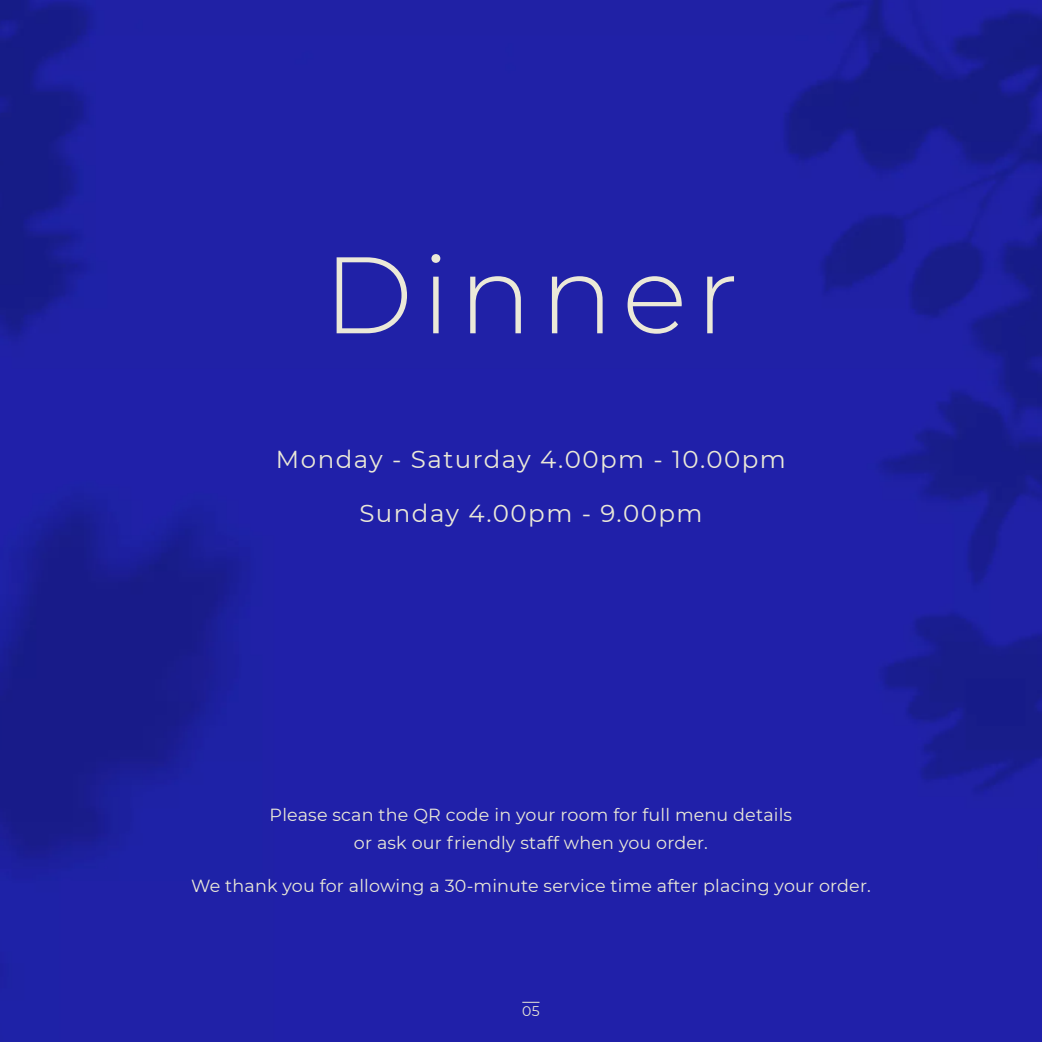
<style>
.page{position:relative;width:1042px;height:1042px;background:#fff}
.page>*{position:absolute;margin:0;border:0;box-sizing:border-box;transform-origin:0 0}
.t1{font:300 108.5px "Montserrat";letter-spacing:.08em;color:#ebe9d8}
.t2{font:24.5px "Montserrat";letter-spacing:.06em;color:#ebe9d8}
.t3{font:17.5px/28px "Montserrat";letter-spacing:.01em;color:#ebe9d8;text-align:center}
.t4{font:14px "Montserrat";color:#ebe9d8}
</style>
<div class="page">
<img style="left:1px;top:0;width:1041px;height:1042px">
<svg style="left:522px;top:1002px;width:17px;height:1px"></svg>
<h1 class="t1" style="left:323px;top:221px;width:417px">Dinner</h1>
<h2 class="t2" style="left:276px;top:442px;width:511px">Monday - Saturday 4.00pm - 10.00pm</h2>
<h2 class="t2" style="left:359px;top:497px;width:345px">Sunday 4.00pm - 9.00pm</h2>
<p class="t3" style="left:270px;top:800px;width:524px">Please scan the QR code in your room for full menu details or ask our friendly staff when you order.</p>
<p class="t3" style="left:191px;top:871px;width:681px">We thank you for allowing a 30-minute service time after placing your order.</p>
<p class="t4" style="left:522px;top:1001px;width:19px">05</p>
</div>
